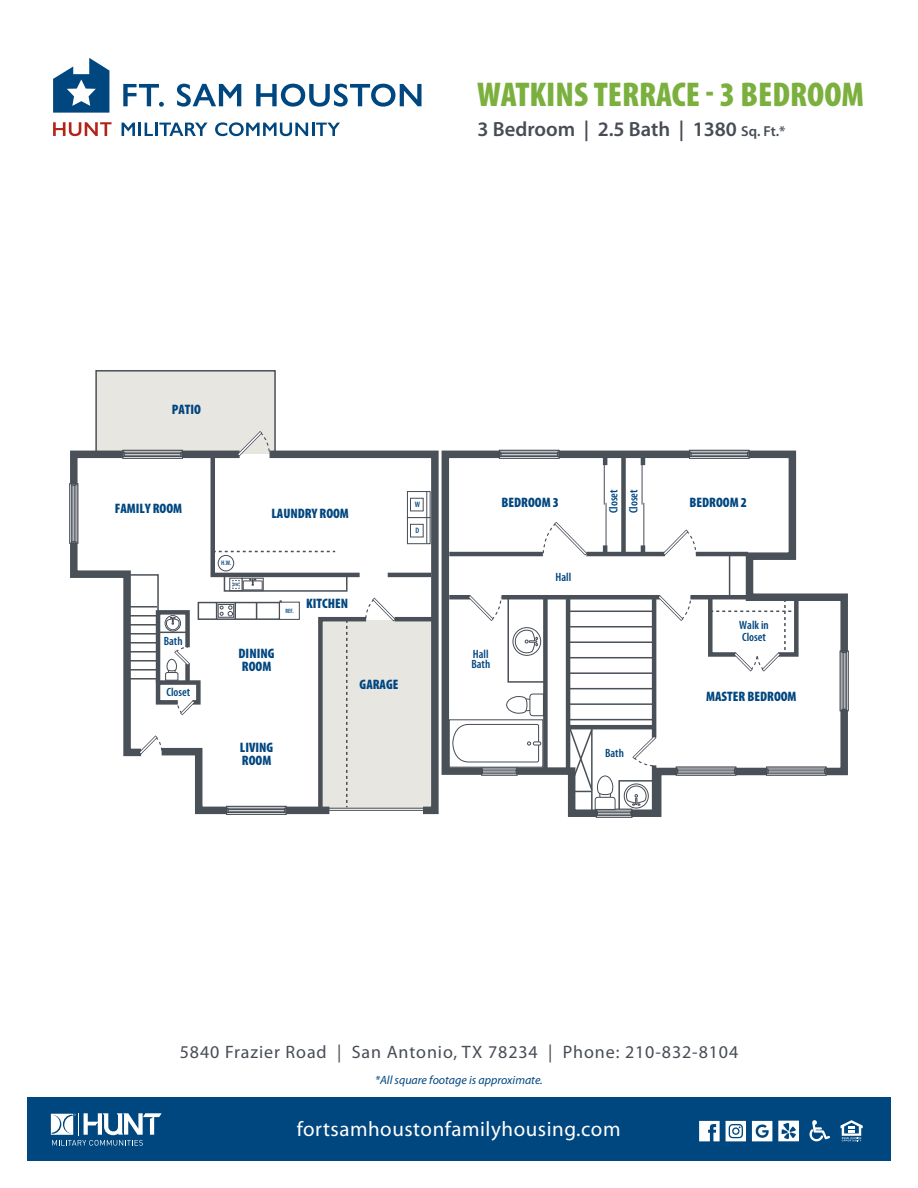
<style>
.page{position:relative;width:918px;height:1188px;background:#fff}
.page>*{position:absolute;margin:0;border:0;box-sizing:border-box;transform-origin:0 0}
.t1{font:900 condensed 34.5px "Myriad Pro";color:#7bb03e}
.t2{font:21px "Myriad Pro";letter-spacing:.025em;color:#fff}
.t3{font:600 20.55px "Myriad Pro";color:#474c55}
.t4{font:18px "Myriad Pro";letter-spacing:.05em;color:#474c55}
.t5{font:900 condensed 13.8px/13.5px "Myriad Pro";color:#00467f}
.t6{font:600 condensed 12px/12px "Myriad Pro";color:#00467f}
.t7{font:italic 12px "Myriad Pro";color:#00467f}
.t8{font:600 condensed 7.95px "Myriad Pro";color:#00467f}
.t9{font:600 condensed 6.6px "Myriad Pro";color:#00467f}
.t10{font:600 condensed 6.3px "Myriad Pro";color:#00467f}
.t11{font:600 condensed 4.8px "Myriad Pro";color:#00467f}
.s1{font-size:14.4px}
</style>
<div class="page">
<div style="left:27px;top:1098px;width:864px;height:63px;background:#00467f"></div>
<svg style="left:51px;top:1113px;width:111px;height:33px"></svg>
<svg style="left:840px;top:1120px;width:23px;height:21px"></svg>
<svg style="left:810px;top:1120px;width:20px;height:21px"></svg>
<svg style="left:699px;top:1121px;width:21px;height:20px"></svg>
<svg style="left:752px;top:1121px;width:20px;height:20px"></svg>
<svg style="left:726px;top:1121px;width:20px;height:20px"></svg>
<svg style="left:778px;top:1121px;width:21px;height:20px"></svg>
<svg style="left:53px;top:122px;width:59px;height:14px"></svg>
<svg style="left:122px;top:123px;width:86px;height:13px"></svg>
<svg style="left:215px;top:122px;width:125px;height:14px"></svg>
<svg style="left:53px;top:58px;width:56px;height:55px"></svg>
<svg style="left:123px;top:84px;width:41px;height:23px"></svg>
<svg style="left:177px;top:84px;width:64px;height:23px"></svg>
<svg style="left:256px;top:84px;width:166px;height:23px"></svg>
<div style="left:96px;top:371px;width:179px;height:83px;background:#e8e6e1"></div>
<svg style="left:398px;top:450px;width:40px;height:365px"></svg>
<svg style="left:70px;top:450px;width:52px;height:128px"></svg>
<svg style="left:438px;top:449px;width:411px;height:369px"></svg>
<hr style="left:395px;top:617px;width:38px;height:4px;background:#495057">
<hr style="left:388px;top:573px;width:43px;height:4px;background:#495057">
<hr style="left:449px;top:552px;width:94px;height:4px;background:#495057">
<hr style="left:586px;top:552px;width:79px;height:4px;background:#495057">
<hr style="left:696px;top:552px;width:52px;height:4px;background:#495057">
<hr style="left:449px;top:595px;width:21px;height:4px;background:#495057">
<hr style="left:501px;top:595px;width:159px;height:4px;background:#495057">
<hr style="left:690px;top:595px;width:58px;height:4px;background:#495057">
<div style="left:621px;top:454px;width:5px;height:100px;background:#495057"></div>
<svg style="left:603px;top:457px;width:4px;height:8px"></svg>
<svg style="left:603px;top:545px;width:4px;height:7px"></svg>
<svg style="left:641px;top:457px;width:4px;height:8px"></svg>
<svg style="left:641px;top:545px;width:4px;height:7px"></svg>
<hr style="left:652px;top:599px;width:4px;height:139px;background:#495057">
<div style="left:543px;top:599px;width:5px;height:170px;background:#495057"></div>
<hr style="left:566px;top:599px;width:4px;height:172px;background:#495057">
<hr style="left:570px;top:725px;width:83px;height:4px;background:#495057">
<div style="left:95px;top:370px;width:181px;height:83px;border:2px solid #495057"></div>
<hr style="left:328px;top:808px;width:96px;height:1px;background:#495057">
<hr style="left:328px;top:810px;width:96px;height:1px;background:#495057">
<hr style="left:729px;top:554px;width:1px;height:43px;background:#495057">
<div style="left:69px;top:483px;width:9px;height:61px;background:#878b91"></div>
<div style="left:76px;top:483px;width:2px;height:61px;background:#fff;border:1px solid #474c55"></div>
<div style="left:69px;top:483px;width:3px;height:61px;background:#fff;border:1px solid #474c55"></div>
<div style="left:73px;top:485px;width:2px;height:57px;background:#fff;border:1px solid #474c55"></div>
<svg style="left:71px;top:541px;width:5px;height:3px"></svg>
<div style="left:676px;top:767px;width:60px;height:8px;background:#8d9096"></div>
<div style="left:676px;top:773px;width:60px;height:2px;background:#fff;border:1px solid #474c55"></div>
<div style="left:676px;top:767px;width:60px;height:2px;background:#fff;border:1px solid #474c55"></div>
<div style="left:677px;top:770px;width:58px;height:2px;background:#fff;border:1px solid #474c55"></div>
<svg style="left:766px;top:767px;width:60px;height:8px"></svg>
<div style="left:766px;top:773px;width:60px;height:2px;background:#fff;border:1px solid #474c55"></div>
<div style="left:766px;top:767px;width:60px;height:2px;background:#fff;border:1px solid #474c55"></div>
<div style="left:768px;top:770px;width:57px;height:2px;background:#fff;border:1px solid #474c55"></div>
<div style="left:840px;top:651px;width:9px;height:60px;background:#888b91"></div>
<div style="left:840px;top:651px;width:2px;height:60px;background:#fff;border:1px solid #474c55"></div>
<div style="left:846px;top:651px;width:3px;height:60px;background:#fff;border:1px solid #474c55"></div>
<div style="left:843px;top:652px;width:2px;height:58px;background:#fff;border:1px solid #474c55"></div>
<div style="left:689px;top:450px;width:60px;height:3px;background:#fff;border:1px solid #474c55"></div>
<div style="left:689px;top:456px;width:60px;height:3px;background:#fff;border:1px solid #474c55"></div>
<div style="left:691px;top:453px;width:57px;height:3px;background:#fff;border:1px solid #474c55"></div>
<div style="left:499px;top:450px;width:60px;height:3px;background:#fff;border:1px solid #474c55"></div>
<div style="left:499px;top:456px;width:60px;height:3px;background:#fff;border:1px solid #474c55"></div>
<div style="left:500px;top:453px;width:58px;height:3px;background:#fff;border:1px solid #474c55"></div>
<svg style="left:481px;top:767px;width:37px;height:8px"></svg>
<hr style="left:481px;top:767px;width:37px;height:2px;background:#fff">
<div style="left:481px;top:773px;width:37px;height:2px;background:#fff;border:1px solid #474c55"></div>
<div style="left:482px;top:770px;width:35px;height:2px;background:#fff;border:1px solid #474c55"></div>
<div style="left:596px;top:815px;width:36px;height:3px;background:#fff;border:1px solid #474c55"></div>
<div style="left:407px;top:491px;width:24px;height:27px;background:#fff;border:1px solid #474c55"></div>
<div style="left:407px;top:517px;width:24px;height:27px;background:#fff;border:1px solid #474c55"></div>
<hr style="left:426px;top:492px;width:1px;height:52px;background:#474c55">
<div style="left:410px;top:498px;width:14px;height:13px;border:1px solid #474c55"></div>
<div style="left:410px;top:524px;width:14px;height:13px;border:1px solid #474c55"></div>
<svg style="left:506px;top:693px;width:38px;height:23px"></svg>
<div style="left:449px;top:719px;width:94px;height:49px;background:#fff;border:1px solid #474c55"></div>
<svg style="left:452px;top:724px;width:89px;height:39px"></svg>
<hr style="left:568px;top:611px;width:85px;height:1px;background:#495057">
<hr style="left:568px;top:626px;width:85px;height:2px;background:#495057">
<hr style="left:568px;top:641px;width:85px;height:2px;background:#495057">
<hr style="left:568px;top:657px;width:85px;height:1px;background:#495057">
<hr style="left:568px;top:672px;width:85px;height:2px;background:#495057">
<hr style="left:568px;top:688px;width:85px;height:1px;background:#495057">
<hr style="left:568px;top:703px;width:85px;height:2px;background:#495057">
<hr style="left:568px;top:719px;width:85px;height:1px;background:#495057">
<hr style="left:606px;top:503px;width:1px;height:43px;background:#474c55">
<hr style="left:604px;top:464px;width:1px;height:41px;background:#474c55">
<hr style="left:643px;top:503px;width:1px;height:43px;background:#474c55">
<hr style="left:642px;top:464px;width:1px;height:41px;background:#474c55">
<svg style="left:542px;top:520px;width:47px;height:38px"></svg>
<svg style="left:661px;top:527px;width:36px;height:31px"></svg>
<svg style="left:656px;top:593px;width:36px;height:30px"></svg>
<svg style="left:706px;top:593px;width:95px;height:81px"></svg>
<svg style="left:466px;top:593px;width:81px;height:90px"></svg>
<svg style="left:568px;top:726px;width:90px;height:90px"></svg>
<svg style="left:122px;top:429px;width:276px;height:386px"></svg>
<h1 class="t1" style="left:477px;top:76px;width:388px">WATKINS TERRACE 3 BEDROOM</h1>
<h3 class="t3" style="left:477px;top:116px;width:310px">3 Bedroom | 2.5 Bath | 1380 <span class="s1">Sq. Ft.*</span></h3>
<p class="t5" style="left:172px;top:403px;width:31px">PATIO</p>
<p class="t5" style="left:115px;top:502px;width:69px">FAMILY ROOM</p>
<p class="t6" style="left:164px;top:635px;width:20px">Bath</p>
<p class="t6" style="left:166px;top:686px;width:25px">Closet</p>
<p class="t5" style="left:271px;top:506px;width:79px">LAUNDRY ROOM</p>
<p class="t9" style="left:221px;top:559px;width:12px">H.W.</p>
<p class="t11" style="left:233px;top:582px;width:7px">DW</p>
<p class="t10" style="left:286px;top:608px;width:10px">REF.</p>
<p class="t5" style="left:306px;top:596px;width:43px">KITCHEN</p>
<p class="t5" style="left:239px;top:647px;width:37px">DINING<br>ROOM</p>
<p class="t5" style="left:360px;top:678px;width:40px">GARAGE</p>
<p class="t8" style="left:415px;top:500px;width:7px">W</p>
<p class="t8" style="left:415px;top:526px;width:5px">D</p>
<p class="t5" style="left:240px;top:741px;width:35px">LIVING<br>ROOM</p>
<p class="t6" style="left:604px;top:513px;width:25px;line-height:20px;rotate:-90deg">Closet<br>Closet</p>
<p class="t5" style="left:501px;top:496px;width:59px">BEDROOM 3</p>
<p class="t5" style="left:689px;top:496px;width:59px">BEDROOM 2</p>
<p class="t6" style="left:471px;top:649px;width:20px;line-height:10.5px">Hall<br>Bath</p>
<p class="t6" style="left:556px;top:572px;width:17px">Hall</p>
<p class="t6" style="left:605px;top:747px;width:20px">Bath</p>
<p class="t6" style="left:739px;top:619px;width:31px">Walk in<br>Closet</p>
<p class="t5" style="left:706px;top:690px;width:92px">MASTER BEDROOM</p>
<h3 class="t4" style="left:180px;top:1041px;width:560px">5840 Frazier Road | San Antonio, TX 78234 | Phone: 210-832-8104</h3>
<p class="t7" style="left:375px;top:1072px;width:169px">*All square footage is approximate.</p>
<h2 class="t2" style="left:297px;top:1116px;width:325px">fortsamhoustonfamilyhousing.com</h2>
</div>
